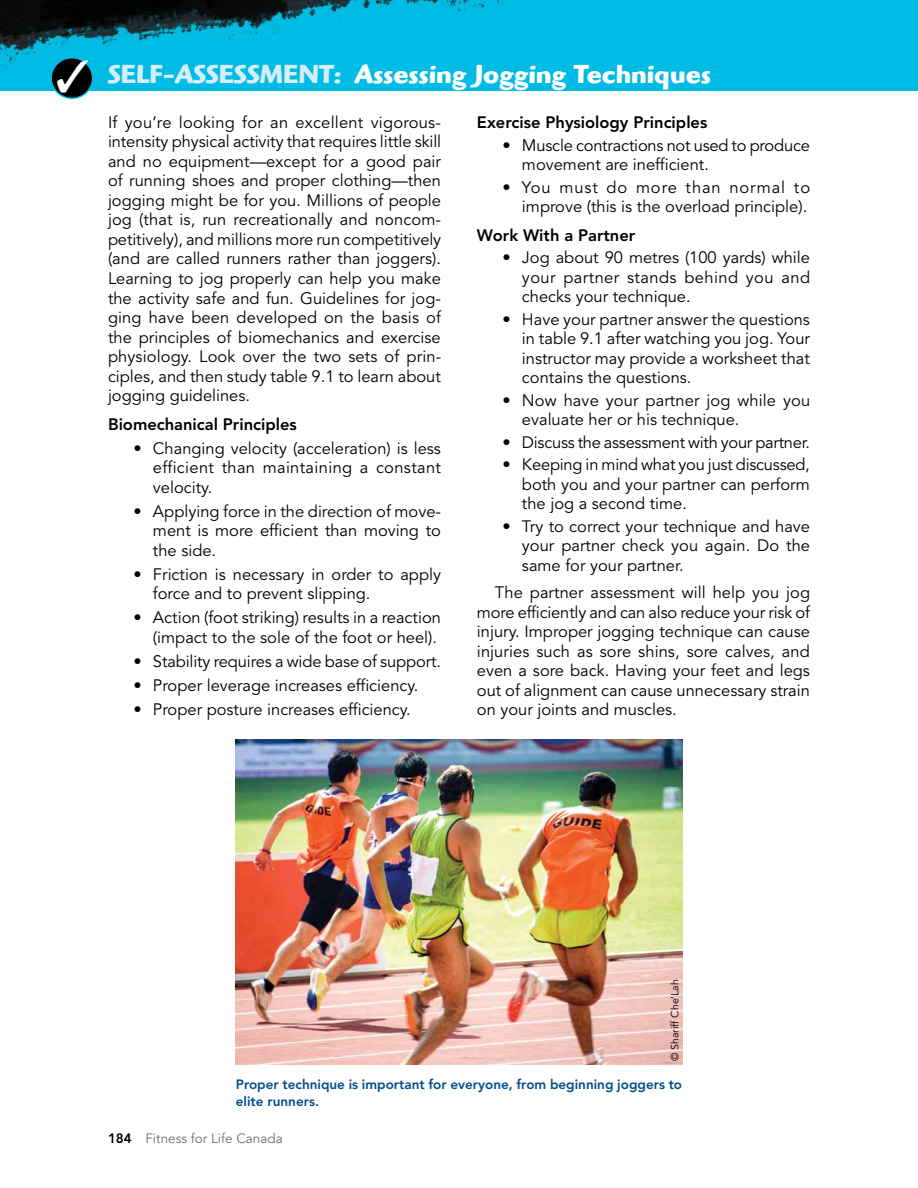
<style>
.page{position:relative;width:918px;height:1188px;background:#fff}
.page>*{position:absolute;margin:0;border:0;box-sizing:border-box;transform-origin:0 0}
.t1{font:700 27px "Highlander Std";color:#fff}
.t2{font:16.5px/19.5px "Avenir LT Std";color:#000;text-align:justify}
.t3{font:800 16.5px "Avenir LT Std";color:#000}
.t4{font:800 13.5px/16.5px "Avenir LT Std";color:#004b8d}
.t5{font:13.5px "Avenir LT Std";color:#6d6e71}
.t6{font:10.5px "Avenir LT Std";color:#000}
.s1{color:#d5eef8}
.s2{font-weight:800;color:#000}
</style>
<div class="page">
<img style="left:0;top:0;width:918px;height:91px">
<div style="left:51px;top:58px;width:42px;height:40px;background:#000;border-radius:50%"></div>
<div style="left:50px;top:57px;width:43px;height:42px;border:2px solid #00bce4;border-radius:50%"></div>
<img style="left:236px;top:740px;width:446px;height:324px">
<h1 class="t1" style="left:56px;top:57px;width:657px">✓ <span class="s1">SELF-ASSESSMENT:</span> Assessing Jogging Techniques</h1>
<p class="t2" style="left:108px;top:113px;width:335px">If you’re looking for an excellent vigorous&shy;intensity physical activity that requires little skill and no equipment—except for a good pair of running shoes and proper clothing—then jogging might be for you. Millions of people jog (that is, run recreationally and noncom&shy;petitively), and millions more run competitively (and are called runners rather than joggers).<br>Learning to jog properly can help you make the activity safe and fun. Guidelines for jog&shy;ging have been developed on the basis of the principles of biomechanics and exercise physiology. Look over the two sets of prin&shy;ciples, and then study table 9.1 to learn about jogging guidelines.</p>
<p class="t3" style="left:108px;top:414px;width:190px">Biomechanical Principles</p>
<p class="t2" style="left:153px;top:439px;width:290px;text-indent:-20px">• Changing velocity (acceleration) is less efficient than maintaining a constant velocity.</p>
<p class="t2" style="left:153px;top:502px;width:290px;text-indent:-20px">• Applying force in the direction of move&shy;ment is more efficient than moving to the side.</p>
<p class="t2" style="left:153px;top:565px;width:290px;text-indent:-20px">• Friction is necessary in order to apply force and to prevent slipping.</p>
<p class="t2" style="left:133px;top:608px;width:309px;text-align:right">• Action (foot striking) results in a reaction (impact to the sole of the foot or heel).</p>
<p class="t2" style="left:133px;top:652px;width:309px">• Stability requires a wide base of support.</p>
<p class="t2" style="left:133px;top:676px;width:287px">• Proper leverage increases efficiency.</p>
<p class="t2" style="left:133px;top:700px;width:279px">• Proper posture increases efficiency.</p>
<p class="t3" style="left:477px;top:113px;width:232px">Exercise Physiology Principles</p>
<p class="t2" style="left:522px;top:136px;width:290px;text-indent:-20px">• Muscle contractions not used to produce movement are inefficient.</p>
<p class="t2" style="left:502px;top:178px;width:309px;text-align:right">• You must do more than normal to improve (this is the overload principle).</p>
<p class="t3" style="left:477px;top:225px;width:160px">Work With a Partner</p>
<p class="t2" style="left:522px;top:248px;width:290px;text-indent:-20px">• Jog about 90 metres (100 yards) while your partner stands behind you and checks your technique.</p>
<p class="t2" style="left:522px;top:310px;width:290px;text-indent:-20px">• Have your partner answer the questions in table 9.1 after watching you jog. Your instructor may provide a worksheet that contains the questions.</p>
<p class="t2" style="left:522px;top:391px;width:290px;text-indent:-20px">• Now have your partner jog while you evaluate her or his technique.</p>
<p class="t2" style="left:502px;top:433px;width:309px">• Discuss the assessment with your partner.</p>
<p class="t2" style="left:522px;top:455px;width:290px;text-indent:-20px">• Keeping in mind what you just discussed, both you and your partner can perform the jog a second time.</p>
<p class="t2" style="left:522px;top:517px;width:290px;text-indent:-20px">• Try to correct your technique and have your partner check you again. Do the same for your partner.</p>
<p class="t2" style="left:477px;top:583px;width:335px;text-indent:18px">The partner assessment will help you jog more efficiently and can also reduce your risk of injury. Improper jogging technique can cause injuries such as sore shins, sore calves, and even a sore back. Having your feet and legs out of alignment can cause unnecessary strain on your joints and muscles.</p>
<p class="t6" style="left:669px;top:1061px;width:83px;rotate:-90deg">© Shariff Che’Lah</p>
<p class="t4" style="left:236px;top:1076px;width:448px">Proper technique is important for everyone, from beginning joggers to elite runners.</p>
<p class="t5" style="left:108px;top:1131px;width:176px"><span class="s2">184</span> Fitness for Life Canada</p>
</div>
